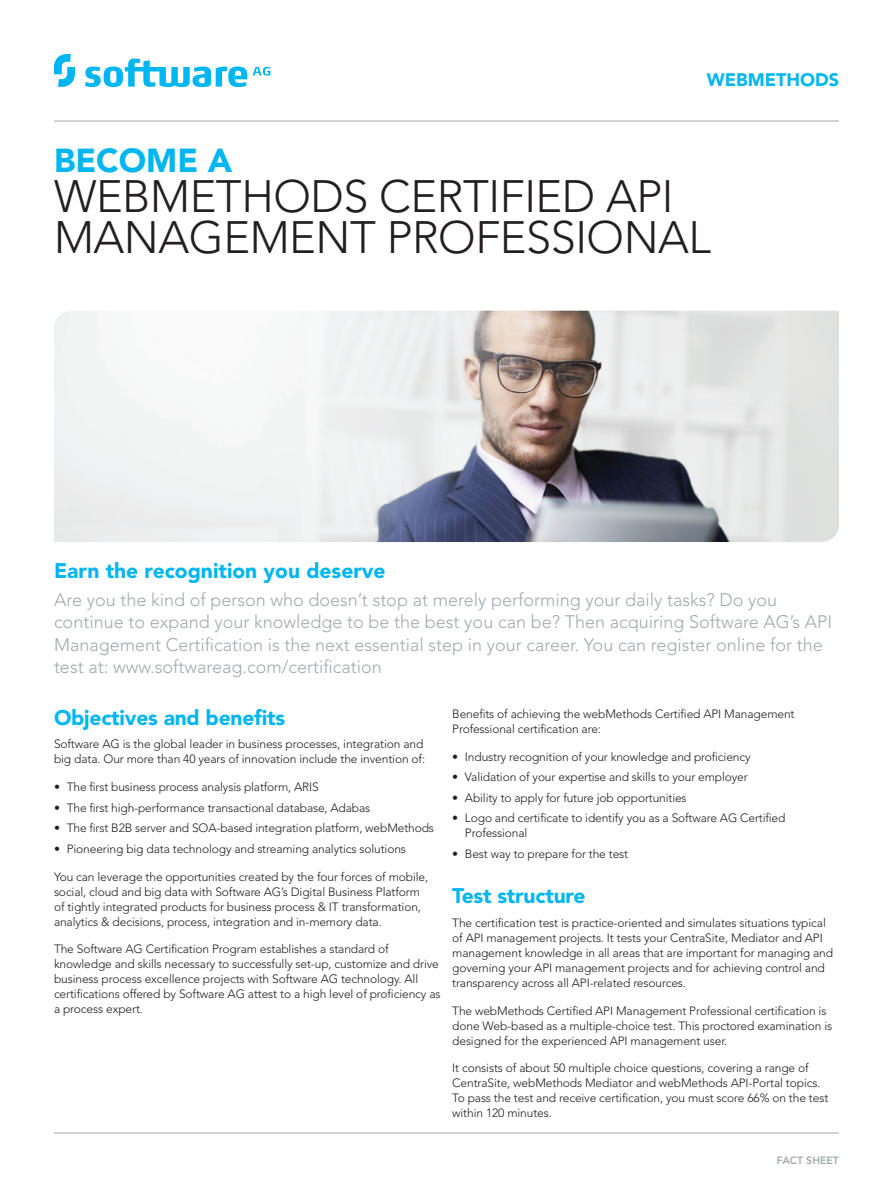
<style>
.page{position:relative;width:893px;height:1187px;background:#fff}
.page>*{position:absolute;margin:0;border:0;box-sizing:border-box;transform-origin:0 0}
.Black_Headline_-_30p{font:300 45px/40.5px "Avenir LT Std";letter-spacing:-.01em;color:#231f20}
.Blue_Headline_-_22pt{font:900 33px "Avenir LT Std";color:#00b6f0}
.Subhead-blue-14_16{font:900 21px "Avenir LT Std";letter-spacing:-.01em;color:#00b6f0}
.Intro_Copy-12_15{font:300 18px/22.5px "Avenir LT Std";color:#a3a9ad}
.t1{font:900 18px "Avenir LT Std";color:#00b6f0}
.Bodycopy-9_11{font:300 12px/15px "Avenir LT Std";letter-spacing:-.01em;color:#231f20}
.t2{font:800 10.5px "Avenir LT Std";color:#a3a9ad}
</style>
<div class="page">
<hr style="left:54px;top:1132px;width:785px;height:1px;background:#a3a9ad">
<hr style="left:54px;top:121px;width:785px;height:1px;background:#a3a9ad">
<svg style="left:54px;top:54px;width:216px;height:33px"></svg>
<img style="left:54px;top:310px;width:785px;height:232px">
<h3 class="t1" style="left:707px;top:69px;width:134px">WEBMETHODS</h3>
<p class="Blue_Headline_-_22pt" style="left:54px;top:140px;width:180px">BECOME A</p>
<p class="Black_Headline_-_30p" style="left:54px;top:176px;width:659px">WEBMETHODS CERTIFIED API<br>MANAGEMENT PROFESSIONAL</p>
<p class="Subhead-blue-14_16" style="left:54px;top:558px;width:333px">Earn the recognition you deserve</p>
<p class="Intro_Copy-12_15" style="left:54px;top:588px;width:780px">Are you the kind of person who doesn’t stop at merely performing your daily tasks? Do you continue to expand your knowledge to be the best you can be? Then acquiring Software AG’s API Management Certification is the next essential step in your career. You can register online for the test at: www.softwareag.com/certification</p>
<p class="Subhead-blue-14_16" style="left:54px;top:704px;width:233px">Objectives and benefits</p>
<p class="Bodycopy-9_11" style="left:54px;top:736px;width:373px">Software AG is the global leader in business processes, integration and big data. Our more than 40 years of innovation include the invention of:</p>
<p class="Bodycopy-9_11" style="left:54px;top:779px;width:266px">• The first business process analysis platform, ARIS</p>
<p class="Bodycopy-9_11" style="left:54px;top:800px;width:318px">• The first high-performance transactional database, Adabas</p>
<p class="Bodycopy-9_11" style="left:54px;top:820px;width:382px">• The first B2B server and SOA-based integration platform, webMethods</p>
<p class="Bodycopy-9_11" style="left:54px;top:841px;width:353px">• Pioneering big data technology and streaming analytics solutions</p>
<p class="Bodycopy-9_11" style="left:54px;top:868px;width:376px">You can leverage the opportunities created by the four forces of mobile, social, cloud and big data with Software AG’s Digital Business Platform of tightly integrated products for business process &amp; IT transformation, analytics &amp; decisions, process, integration and in-memory data.</p>
<p class="Bodycopy-9_11" style="left:54px;top:941px;width:388px">The Software AG Certification Program establishes a standard of knowledge and skills necessary to successfully set-up, customize and drive business process excellence projects with Software AG technology. All certifications offered by Software AG attest to a high level of proficiency as a process expert.</p>
<p class="Bodycopy-9_11" style="left:452px;top:706px;width:344px">Benefits of achieving the webMethods Certified API Management<br>Professional certification are:</p>
<p class="Bodycopy-9_11" style="left:452px;top:749px;width:300px">• Industry recognition of your knowledge and proficiency</p>
<p class="Bodycopy-9_11" style="left:452px;top:769px;width:297px">• Validation of your expertise and skills to your employer</p>
<p class="Bodycopy-9_11" style="left:452px;top:790px;width:236px">• Ability to apply for future job opportunities</p>
<p class="Bodycopy-9_11" style="left:465px;top:810px;width:322px;text-indent:-13px">• Logo and certificate to identify you as a Software AG Certified<br>Professional</p>
<p class="Bodycopy-9_11" style="left:452px;top:846px;width:178px">• Best way to prepare for the test</p>
<p class="Subhead-blue-14_16" style="left:452px;top:883px;width:135px">Test structure</p>
<p class="Bodycopy-9_11" style="left:452px;top:915px;width:382px">The certification test is practice-oriented and simulates situations typical of API management projects. It tests your CentraSite, Mediator and API management knowledge in all areas that are important for managing and governing your API management projects and for achieving control and transparency across all API-related resources.</p>
<p class="Bodycopy-9_11" style="left:452px;top:1002px;width:381px">The webMethods Certified API Management Professional certification is done Web-based as a multiple-choice test. This proctored examination is designed for the experienced API management user.</p>
<p class="Bodycopy-9_11" style="left:452px;top:1060px;width:378px">It consists of about 50 multiple choice questions, covering a range of CentraSite, webMethods Mediator and webMethods API-Portal topics.<br>To pass the test and receive certification, you must score 66% on the test within 120 minutes.</p>
<p class="t2" style="left:777px;top:1153px;width:64px">FACT SHEET</p>
</div>
